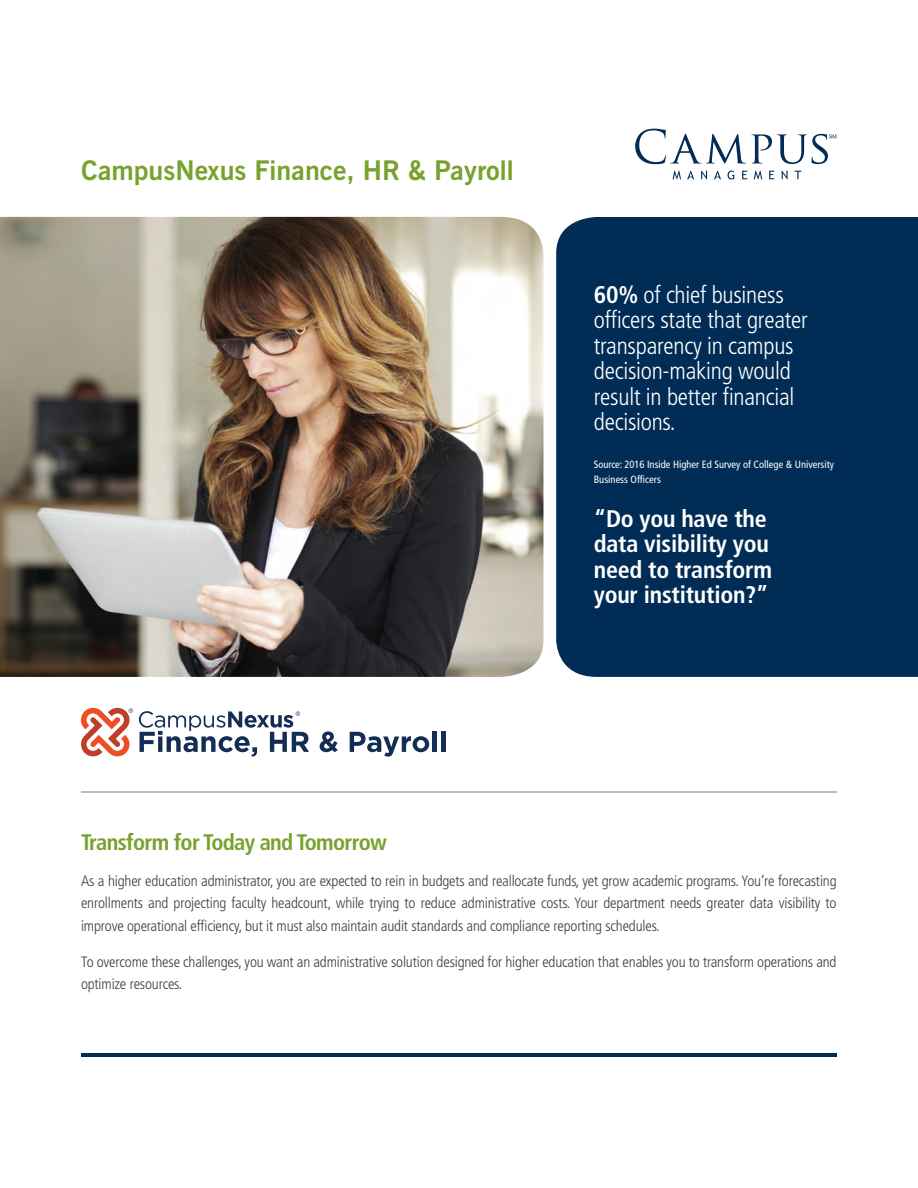
<style>
.page{position:relative;width:918px;height:1188px;background:#fff}
.page>*{position:absolute;margin:0;border:0;box-sizing:border-box;transform-origin:0 0}
.t1{font:700 27px "News Gothic";color:#78a22d}
.Copy{font:300 condensed 24px/25.5px "Frutiger LT Std";letter-spacing:-.01em;color:#fff}
.Copy-2{font:700 condensed 24px/25.5px "Frutiger LT Std";letter-spacing:-.01em;color:#fff}
.Headline{font:700 condensed 22.5px "Frutiger LT Std";letter-spacing:-.03em;color:#78a22d}
.Text{font:300 condensed 15px/22.5px "Frutiger LT Std";letter-spacing:-.01em;color:#3e3e3f;text-align:justify}
.Copy-3{font:condensed 10.5px "Frutiger LT Std";color:#fff}
.s1{font-weight:700}
</style>
<div class="page">
<img style="left:0;top:217px;width:543px;height:460px">
<svg style="left:635px;top:129px;width:111px;height:35px"></svg>
<svg style="left:673px;top:171px;width:8px;height:8px"></svg>
<svg style="left:687px;top:171px;width:7px;height:8px"></svg>
<svg style="left:701px;top:171px;width:6px;height:8px"></svg>
<svg style="left:714px;top:171px;width:7px;height:8px"></svg>
<svg style="left:728px;top:171px;width:6px;height:8px"></svg>
<svg style="left:742px;top:171px;width:5px;height:8px"></svg>
<svg style="left:754px;top:171px;width:8px;height:8px"></svg>
<svg style="left:769px;top:171px;width:5px;height:8px"></svg>
<svg style="left:782px;top:171px;width:6px;height:8px"></svg>
<svg style="left:795px;top:171px;width:6px;height:8px"></svg>
<svg style="left:752px;top:134px;width:84px;height:30px"></svg>
<hr style="left:81px;top:1053px;width:756px;height:4px;background:#002c55">
<hr style="left:81px;top:791px;width:756px;height:1px;background:#bcbdc0">
<div style="left:556px;top:217px;width:362px;height:460px;background:#002c55"></div>
<svg style="left:320px;top:731px;width:18px;height:21px"></svg>
<svg style="left:350px;top:732px;width:79px;height:25px"></svg>
<hr style="left:433px;top:731px;width:4px;height:21px;background:#142d54">
<div style="left:441px;top:731px;width:5px;height:21px;background:#142d54"></div>
<svg style="left:139px;top:711px;width:170px;height:46px"></svg>
<svg style="left:81px;top:708px;width:52px;height:48px"></svg>
<p class="t1" style="left:81px;top:154px;width:434px">CampusNexus Finance, HR &amp; Payroll</p>
<p class="Copy" style="left:594px;top:282px;width:215px"><span class="s1">60%</span> of chief business officers state that greater transparency in campus decision-making would result in better financial decisions.</p>
<p class="Copy-3" style="left:594px;top:458px;width:242px">Source: 2016 Inside Higher Ed Survey of College &amp; University</p>
<p class="Copy-3" style="left:594px;top:473px;width:69px">Business Officers</p>
<p class="Copy-2" style="left:594px;top:506px;width:180px">“Do you have the data visibility you need to transform your institution?”</p>
<p class="Headline" style="left:81px;top:828px;width:307px">Transform for Today and Tomorrow</p>
<p class="Text" style="left:81px;top:869px;width:757px">As a higher education administrator, you are expected to rein in budgets and reallocate funds, yet grow academic programs. You’re forecasting enrollments and projecting faculty headcount, while trying to reduce administrative costs. Your department needs greater data visibility to improve operational efficiency, but it must also maintain audit standards and compliance reporting schedules.</p>
<p class="Text" style="left:81px;top:950px;width:757px">To overcome these challenges, you want an administrative solution designed for higher education that enables you to transform operations and optimize resources.</p>
</div>
